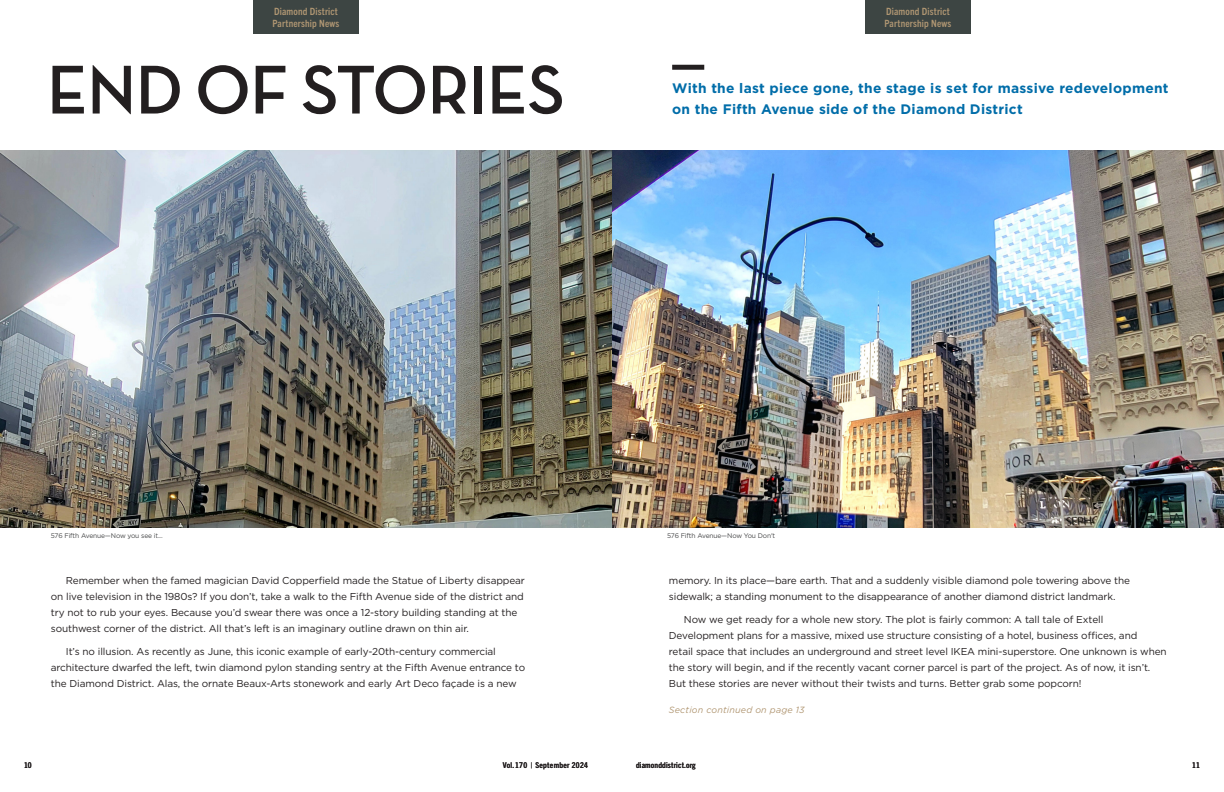
<style>
.page{position:relative;width:1224px;height:792px;background:#fff}
.page>*{position:absolute;margin:0;border:0;box-sizing:border-box;transform-origin:0 0}
.t1{font:700 70.2px "Neutra Disp";color:#231f20}
.Crime_Report_-_Text_-_9_14{font:700 13.8px/21.1px "Gotham";letter-spacing:.02em;color:#006da9}
.In_the_News_-_Text_III_10_14{font:10px/16px "Gotham";letter-spacing:-.01em;color:#231f20}
.t2{font:700 condensed 10px/12px "Trade Gothic Next LT Pro";letter-spacing:.02em;color:#b19773}
.t3{font:italic 9px "Gotham";letter-spacing:.02em;color:#b19773}
.t4{font:700 condensed 8px "Trade Gothic Next LT Pro";letter-spacing:.02em;color:#231f20}
.t5{font:700 condensed 8px "Trade Gothic Next LT Pro";letter-spacing:.04em;color:#231f20}
.Universal_-_Photo_Credits_-_7_9{font:6.7px "Gotham";letter-spacing:-.02em;color:#464748}
</style>
<div class="page">
<div style="left:253px;top:0;width:106px;height:33px;background:#3d4543"></div>
<div style="left:865px;top:0;width:106px;height:33px;background:#3d4543"></div>
<img style="left:0;top:150px;width:612px;height:377px">
<img style="left:612px;top:150px;width:612px;height:377px">
<div style="left:672px;top:65px;width:32px;height:5px;background:#231f20"></div>
<p class="t2" style="left:273px;top:5px;width:68px">Diamond District<br>Partnership News</p>
<p class="t2" style="left:885px;top:5px;width:68px">Diamond District<br>Partnership News</p>
<p class="t2" style="left:281px;top:14px;width:52px">Crime Report</p>
<p class="t2" style="left:893px;top:13px;width:52px">Crime Report</p>
<p class="t1" style="left:47px;top:51px;width:519px">END OF STORIES</p>
<p class="Crime_Report_-_Text_-_9_14" style="left:672px;top:78px;width:498px">With the last piece gone, the stage is set for massive redevelopment on the Fifth Avenue side of the Diamond District</p>
<p class="Universal_-_Photo_Credits_-_7_9" style="left:51px;top:531px;width:113px">576 Fifth Avenue—Now you see it...</p>
<p class="Universal_-_Photo_Credits_-_7_9" style="left:667px;top:531px;width:110px">576 Fifth Avenue—Now You Don't</p>
<p class="In_the_News_-_Text_III_10_14" style="left:51px;top:572px;width:476px;text-indent:15px">Remember when the famed magician David Copperfield made the Statue of Liberty disappear on live television in the 1980s? If you don’t, take a walk to the Fifth Avenue side of the district and try not to rub your eyes. Because you’d swear there was once a 12-story building standing at the southwest corner of the district. All that’s left is an imaginary outline drawn on thin air.</p>
<p class="In_the_News_-_Text_III_10_14" style="left:51px;top:643px;width:476px;text-indent:15px">It’s no illusion. As recently as June, this iconic example of early-20th-century commercial architecture dwarfed the left, twin diamond pylon standing sentry at the Fifth Avenue entrance to the Diamond District. Alas, the ornate Beaux-Arts stonework and early Art Deco façade is a new</p>
<p class="In_the_News_-_Text_III_10_14" style="left:669px;top:572px;width:463px">memory. In its place—bare earth. That and a suddenly visible diamond pole towering above the sidewalk; a standing monument to the disappearance of another diamond district landmark.</p>
<p class="In_the_News_-_Text_III_10_14" style="left:669px;top:611px;width:499px;text-indent:15px">Now we get ready for a whole new story. The plot is fairly common: A tall tale of Extell Development plans for a massive, mixed use structure consisting of a hotel, business offices, and<br>retail space that includes an underground and street level IKEA mini-superstore. One unknown is when the story will begin, and if the recently vacant corner parcel is part of the project. As of now, it isn’t.<br>But these stories are never without their twists and turns. Better grab some popcorn!</p>
<p class="t3" style="left:669px;top:704px;width:137px">Section continued on page 13</p>
<p class="t4" style="left:24px;top:760px;width:9px">10</p>
<p class="t4" style="left:636px;top:760px;width:61px">diamonddistrict.org</p>
<p class="t4" style="left:1192px;top:760px;width:9px">11</p>
<p class="t5" style="left:503px;top:760px;width:87px">Vol. 170 | September 2024</p>
</div>
